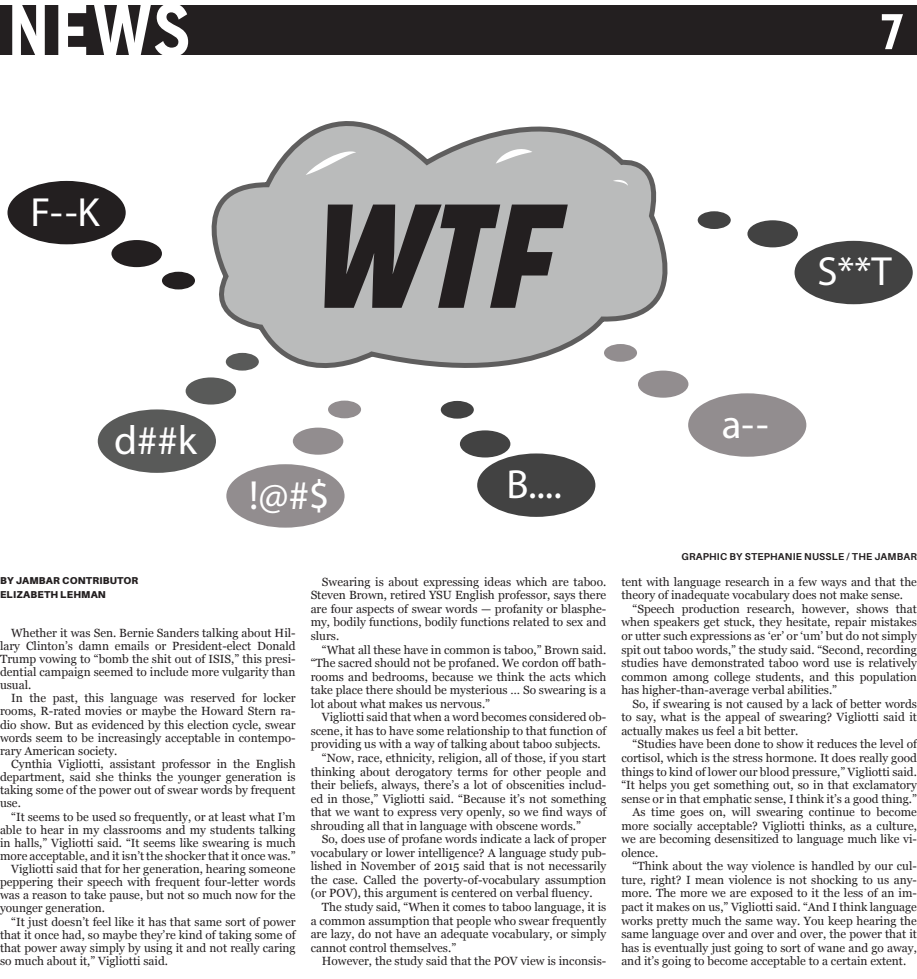
<style>
.page{position:relative;width:917px;height:979px;background:#fff}
.page>*{position:absolute;margin:0;border:0;box-sizing:border-box;transform-origin:0 0}
.t1{font:italic 900 147.5px "Mission Gothic";color:#231f20}
.Small_Headline{font:700 75px "Mission Gothic";color:#fff}
.Small_Headline-2{font:700 50px "Mission Gothic";color:#fff}
.t2{font:40.88px "Myriad Pro";color:#fff}
.t3{font:11.88px/13.5px "Georgia";color:#231f20;text-align:justify}
.Large_Author___Photo{font:900 10px "Aileron";letter-spacing:.02em;color:#231f20}
.Large_Author___Photo-2{font:700 10px "Aileron";letter-spacing:.02em;color:#231f20}
</style>
<div class="page">
<div style="left:0;top:5px;width:917px;height:50px;background:#231f20"></div>
<div style="left:8px;top:181px;width:118px;height:63px;background:#231f20;border-radius:50%"></div>
<div style="left:111px;top:240px;width:51px;height:27px;background:#231f20;border-radius:50%"></div>
<div style="left:162px;top:272px;width:33px;height:17px;background:#231f20;border-radius:50%"></div>
<div style="left:226px;top:464px;width:119px;height:63px;background:#928d8f;border-radius:50%"></div>
<div style="left:293px;top:428px;width:50px;height:27px;background:#928d8f;border-radius:50%"></div>
<div style="left:328px;top:400px;width:33px;height:18px;background:#928d8f;border-radius:50%"></div>
<div style="left:98px;top:409px;width:118px;height:64px;background:#595a59;border-radius:50%"></div>
<div style="left:186px;top:377px;width:50px;height:27px;background:#595a59;border-radius:50%"></div>
<div style="left:794px;top:241px;width:119px;height:63px;background:#424242;border-radius:50%"></div>
<div style="left:747px;top:220px;width:51px;height:27px;background:#424242;border-radius:50%"></div>
<div style="left:698px;top:211px;width:33px;height:18px;background:#424242;border-radius:50%"></div>
<div style="left:477px;top:453px;width:118px;height:64px;background:#424242;border-radius:50%"></div>
<div style="left:460px;top:430px;width:50px;height:27px;background:#424242;border-radius:50%"></div>
<div style="left:441px;top:401px;width:33px;height:18px;background:#424242;border-radius:50%"></div>
<div style="left:688px;top:393px;width:118px;height:64px;background:#928d8f;border-radius:50%"></div>
<div style="left:638px;top:371px;width:50px;height:27px;background:#928d8f;border-radius:50%"></div>
<svg style="left:181px;top:121px;width:523px;height:272px"></svg>
<svg style="left:306px;top:151px;width:50px;height:24px"></svg>
<svg style="left:496px;top:149px;width:36px;height:15px"></svg>
<svg style="left:613px;top:180px;width:15px;height:6px"></svg>
<p class="Small_Headline" style="left:6px;top:-17px;width:186px">NEWS</p>
<p class="Small_Headline-2" style="left:881px;top:0;width:23px">7</p>
<h3 class="t2" style="left:30px;top:187px;width:71px">F--K</h3>
<p class="t1" style="left:312px;top:160px;width:246px">WTF</p>
<h3 class="t2" style="left:817px;top:246px;width:76px">S**T</h3>
<h3 class="t2" style="left:114px;top:415px;width:84px">d##k</h3>
<h3 class="t2" style="left:249px;top:470px;width:82px">!@#$</h3>
<h3 class="t2" style="left:506px;top:459px;width:57px">B....</h3>
<h3 class="t2" style="left:722px;top:399px;width:49px">a--</h3>
<p class="Large_Author___Photo" style="left:0;top:575px;width:140px">BY JAMBAR CONTRIBUTOR</p>
<p class="Large_Author___Photo" style="left:0;top:589px;width:107px">ELIZABETH LEHMAN</p>
<p class="t3" style="left:0;top:626px;width:297px;line-height:13.1px;text-indent:11px">Whether it was Sen. Bernie Sanders talking about Hil&shy;lary Clinton’s damn emails or President-elect Donald Trump vowing to “bomb the shit out of ISIS,” this presi&shy;dential campaign seemed to include more vulgarity than usual.</p>
<p class="t3" style="left:0;top:692px;width:297px;line-height:13.1px;text-indent:11px">In the past, this language was reserved for locker rooms, R-rated movies or maybe the Howard Stern ra&shy;dio show. But as evidenced by this election cycle, swear words seem to be increasingly acceptable in contempo&shy;rary American society.</p>
<p class="t3" style="left:0;top:757px;width:297px;line-height:13.1px;text-indent:11px">Cynthia Vigliotti, assistant professor in the English department, said she thinks the younger generation is taking some of the power out of swear words by frequent use.</p>
<p class="t3" style="left:0;top:810px;width:297px;line-height:13.1px;text-indent:11px">“It seems to be used so frequently, or at least what I’m able to hear in my classrooms and my students talking in halls,” Vigliotti said. “It seems like swearing is much more acceptable, and it isn’t the shocker that it once was.”</p>
<p class="t3" style="left:0;top:862px;width:297px;line-height:13.1px;text-indent:11px">Vigliotti said that for her generation, hearing someone peppering their speech with frequent four-letter words was a reason to take pause, but not so much now for the younger generation.</p>
<p class="t3" style="left:0;top:915px;width:297px;line-height:13.1px;text-indent:11px">“It just doesn’t feel like it has that same sort of power that it once had, so maybe they’re kind of taking some of that power away simply by using it and not really caring so much about it,” Vigliotti said.</p>
<p class="t3" style="left:311px;top:575px;width:297px;text-indent:11px">Swearing is about expressing ideas which are taboo.<br>Steven Brown, retired YSU English professor, says there are four aspects of swear words — profanity or blasphe&shy;my, bodily functions, bodily functions related to sex and slurs.</p>
<p class="t3" style="left:311px;top:643px;width:297px;text-indent:11px">“What all these have in common is taboo,” Brown said. “The sacred should not be profaned. We cordon off bath&shy;rooms and bedrooms, because we think the acts which take place there should be mysterious … So swearing is a lot about what makes us nervous.”</p>
<p class="t3" style="left:311px;top:711px;width:297px;text-indent:11px">Vigliotti said that when a word becomes considered ob&shy;scene, it has to have some relationship to that function of providing us with a way of talking about taboo subjects.</p>
<p class="t3" style="left:311px;top:751px;width:297px;text-indent:11px">“Now, race, ethnicity, religion, all of those, if you start thinking about derogatory terms for other people and their beliefs, always, there’s a lot of obscenities includ&shy;ed in those,” Vigliotti said. “Because it’s not something that we want to express very openly, so we find ways of shrouding all that in language with obscene words.”</p>
<p class="t3" style="left:311px;top:832px;width:297px;text-indent:11px">So, does use of profane words indicate a lack of proper vocabulary or lower intelligence? A language study pub&shy;lished in November of 2015 said that is not necessarily the case. Called the poverty-of-vocabulary assumption (or POV), this argument is centered on verbal fluency.</p>
<p class="t3" style="left:311px;top:900px;width:297px;text-indent:11px">The study said, “When it comes to taboo language, it is a common assumption that people who swear frequently are lazy, do not have an adequate vocabulary, or simply cannot control themselves.”</p>
<p class="t3" style="left:322px;top:954px;width:286px">However, the study said that the POV view is inconsis-</p>
<p class="Large_Author___Photo-2" style="left:681px;top:551px;width:237px">GRAPHIC BY STEPHANIE NUSSLE / THE JAMBAR</p>
<p class="t3" style="left:621px;top:575px;width:297px">tent with language research in a few ways and that the theory of inadequate vocabulary does not make sense.</p>
<p class="t3" style="left:621px;top:602px;width:297px;text-indent:11px">“Speech production research, however, shows that when speakers get stuck, they hesitate, repair mistakes or utter such expressions as ‘er’ or ‘um’ but do not simply spit out taboo words,” the study said. “Second, recording studies have demonstrated taboo word use is relatively common among college students, and this population has higher-than-average verbal abilities.”</p>
<p class="t3" style="left:621px;top:697px;width:297px;text-indent:11px">So, if swearing is not caused by a lack of better words to say, what is the appeal of swearing? Vigliotti said it actually makes us feel a bit better.</p>
<p class="t3" style="left:621px;top:738px;width:297px;text-indent:11px">“Studies have been done to show it reduces the level of cortisol, which is the stress hormone. It does really good things to kind of lower our blood pressure,” Vigliotti said. “It helps you get something out, so in that exclamatory sense or in that emphatic sense, I think it’s a good thing.”</p>
<p class="t3" style="left:621px;top:805px;width:297px;text-indent:11px">As time goes on, will swearing continue to become more socially acceptable? Vigliotti thinks, as a culture, we are becoming desensitized to language much like vi&shy;olence.</p>
<p class="t3" style="left:621px;top:860px;width:297px;text-indent:11px">“Think about the way violence is handled by our cul&shy;ture, right? I mean violence is not shocking to us any&shy;more. The more we are exposed to it the less of an im&shy;pact it makes on us,” Vigliotti said. “And I think language works pretty much the same way. You keep hearing the same language over and over and over, the power that it has is eventually just going to sort of wane and go away, and it’s going to become acceptable to a certain extent.</p>
</div>
